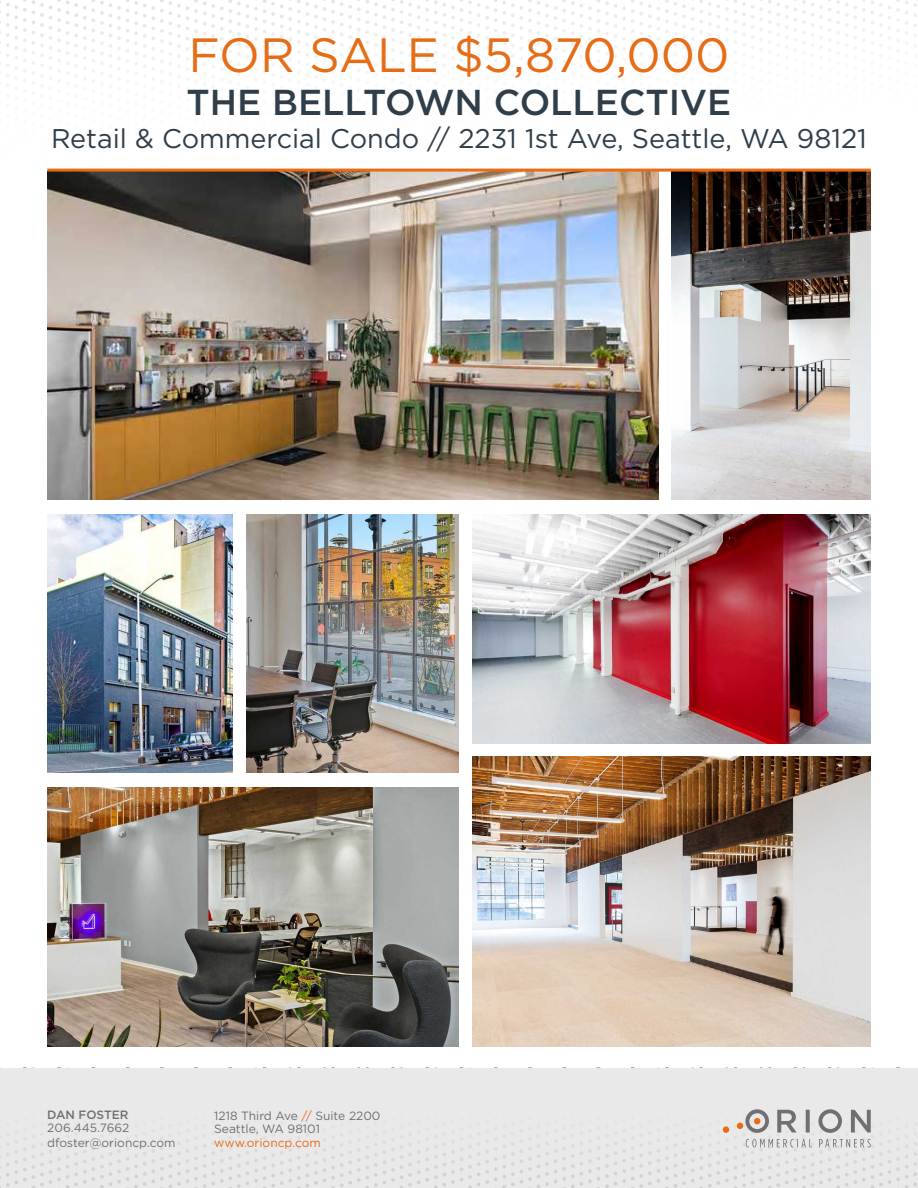
<style>
.page{position:relative;width:918px;height:1188px;background:#fff}
.page>*{position:absolute;margin:0;border:0;box-sizing:border-box;transform-origin:0 0}
.t1{font:48px "Gotham";color:#e66c16}
.t2{font:500 36px "Gotham";color:#303e49}
.t3{font:27px "Gotham";color:#303e49}
.t4{font:12px/14.4px "Gotham";color:#706f73}
.t5{font:12px "Gotham";color:#e66c16}
.t6{font:500 12px "Gotham";letter-spacing:-.005em;color:#706f73}
.s1{color:#e66c16}
</style>
<div class="page">
<svg style="left:0;top:1068px;width:918px;height:120px;background:#e7e6e7"></svg>
<img style="left:47px;top:172px;width:611px;height:328px">
<img style="left:47px;top:787px;width:412px;height:259px">
<img style="left:246px;top:514px;width:213px;height:259px">
<img style="left:47px;top:514px;width:186px;height:259px">
<img style="left:472px;top:514px;width:399px;height:229px">
<img style="left:472px;top:756px;width:399px;height:290px">
<img style="left:672px;top:172px;width:199px;height:328px">
<hr style="left:47px;top:169px;width:824px;height:3px;background:#e66c16">
<h1 class="t1" style="left:188px;top:24px;width:543px">FOR SALE $5,870,000</h1>
<h2 class="t2" style="left:187px;top:79px;width:546px">THE BELLTOWN COLLECTIVE</h2>
<h3 class="t3" style="left:51px;top:121px;width:817px">Retail &amp; Commercial Condo // 2231 1st Ave, Seattle, WA 98121</h3>
<p class="t6" style="left:47px;top:1107px;width:83px">DAN FOSTER</p>
<p class="t4" style="left:47px;top:1121px;width:130px">206.445.7662 dfoster@orioncp.com</p>
<p class="t4" style="left:214px;top:1108px;width:168px;line-height:13.5px">1218 Third Ave <span class="s1">//</span> Suite 2200<br>Seattle, WA 98101</p>
<p class="t5" style="left:214px;top:1136px;width:108px">www.orioncp.com</p>
</div>
